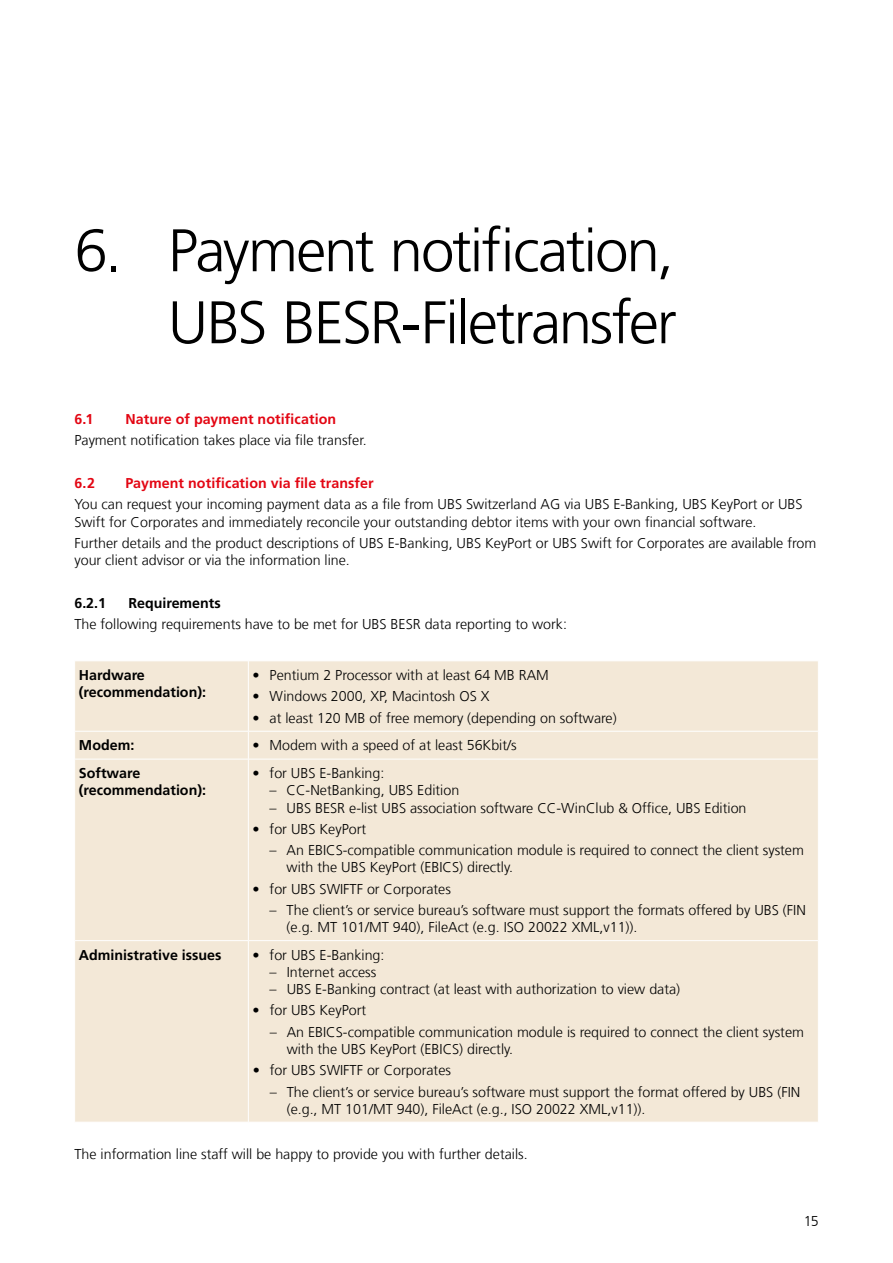
<style>
.page{position:relative;width:893px;height:1263px;background:#fff}
.page>*{position:absolute;margin:0;border:0;box-sizing:border-box;transform-origin:0 0}
.t1{font:300 60px/72px "Frutiger LT Com";letter-spacing:-.035em;color:#000;text-align:right}
.t2{font:300 14.25px/17.1px "Frutiger LT Com";color:#000}
.t3{font:700 14.25px/17.1px "Frutiger LT Com";color:#000}
.t4{font:700 14.25px "Frutiger LT Com";letter-spacing:.005em;color:#e30613}
</style>
<div class="page">
<div style="left:75px;top:661px;width:743px;height:461px;background:#f3e8d7"></div>
<hr style="left:248px;top:661px;width:1px;height:70px;background:#fff">
<hr style="left:74px;top:731px;width:174px;height:1px;background:#fff">
<hr style="left:248px;top:731px;width:571px;height:1px;background:#fff">
<svg style="left:248px;top:732px;width:1px;height:27px"></svg>
<hr style="left:74px;top:759px;width:174px;height:1px;background:#fff">
<hr style="left:248px;top:759px;width:571px;height:1px;background:#fff">
<hr style="left:248px;top:759px;width:1px;height:181px;background:#fff">
<hr style="left:74px;top:940px;width:174px;height:1px;background:#fff">
<hr style="left:248px;top:940px;width:571px;height:1px;background:#fff">
<hr style="left:248px;top:941px;width:1px;height:181px;background:#fff">
<h1 class="t1" style="left:74px;top:215px;width:604px">6. Payment notification,<br>UBS BESR-Filetransfer</h1>
<p class="t4" style="left:74px;top:411px;width:21px">6.1</p>
<p class="t4" style="left:125px;top:411px;width:212px">Nature of payment notification</p>
<p class="t2" style="left:74px;top:432px;width:294px">Payment notification takes place via file transfer.</p>
<p class="t4" style="left:74px;top:475px;width:22px">6.2</p>
<p class="t4" style="left:125px;top:475px;width:250px">Payment notification via file transfer</p>
<p class="t2" style="left:74px;top:496px;width:730px">You can request your incoming payment data as a file from UBS Switzerland AG via UBS E-Banking, UBS KeyPort or UBS<br>Swift for Corporates and immediately reconcile your outstanding debtor items with your own financial software.</p>
<p class="t2" style="left:74px;top:534px;width:743px">Further details and the product descriptions of UBS E-Banking, UBS KeyPort or UBS Swift for Corporates are available from your client advisor or via the information line.</p>
<p class="t3" style="left:74px;top:594px;width:33px">6.2.1</p>
<p class="t3" style="left:128px;top:594px;width:94px">Requirements</p>
<p class="t2" style="left:74px;top:616px;width:494px">The following requirements have to be met for UBS BESR data reporting to work:</p>
<p class="t3" style="left:79px;top:667px;width:129px">Hardware (recommendation):</p>
<p class="t2" style="left:253px;top:667px;width:298px">• Pentium 2 Processor with at least 64 MB RAM</p>
<p class="t2" style="left:253px;top:688px;width:238px">• Windows 2000, XP, Macintosh OS X</p>
<p class="t2" style="left:253px;top:709px;width:366px">• at least 120 MB of free memory (depending on software)</p>
<p class="t3" style="left:79px;top:737px;width:57px">Modem:</p>
<p class="t2" style="left:253px;top:737px;width:266px">• Modem with a speed of at least 56Kbit/s</p>
<p class="t3" style="left:79px;top:765px;width:129px">Software (recommendation):</p>
<p class="t2" style="left:253px;top:765px;width:133px">• for UBS E-Banking:</p>
<p class="t2" style="left:270px;top:782px;width:191px">– CC-NetBanking, UBS Edition</p>
<p class="t2" style="left:270px;top:799px;width:478px">– UBS BESR e-list UBS association software CC-WinClub &amp; Office, UBS Edition</p>
<p class="t2" style="left:253px;top:820px;width:115px">• for UBS KeyPort</p>
<p class="t2" style="left:287px;top:842px;width:519px;text-indent:-17px">– An EBICS-compatible communication module is required to connect the client system with the UBS KeyPort (EBICS) directly.</p>
<p class="t2" style="left:253px;top:880px;width:200px">• for UBS SWIFTF or Corporates</p>
<p class="t2" style="left:287px;top:902px;width:521px;text-indent:-17px">– The client’s or service bureau’s software must support the formats offered by UBS (FIN (e.g. MT 101/MT 940), FileAct (e.g. ISO 20022 XML,v11)).</p>
<p class="t3" style="left:79px;top:946px;width:144px">Administrative issues</p>
<p class="t2" style="left:253px;top:946px;width:133px">• for UBS E-Banking:</p>
<p class="t2" style="left:270px;top:963px;width:108px">– Internet access</p>
<p class="t2" style="left:270px;top:981px;width:412px">– UBS E-Banking contract (at least with authorization to view data)</p>
<p class="t2" style="left:253px;top:1002px;width:115px">• for UBS KeyPort</p>
<p class="t2" style="left:287px;top:1023px;width:519px;text-indent:-17px">– An EBICS-compatible communication module is required to connect the client system with the UBS KeyPort (EBICS) directly.</p>
<p class="t2" style="left:253px;top:1062px;width:200px">• for UBS SWIFTF or Corporates</p>
<p class="t2" style="left:287px;top:1083px;width:515px;text-indent:-17px">– The client’s or service bureau’s software must support the format offered by UBS (FIN (e.g., MT 101/MT 940), FileAct (e.g., ISO 20022 XML,v11)).</p>
<p class="t2" style="left:75px;top:1146px;width:455px">The information line staff will be happy to provide you with further details.</p>
<p class="t2" style="left:804px;top:1212px;width:16px">15</p>
</div>
